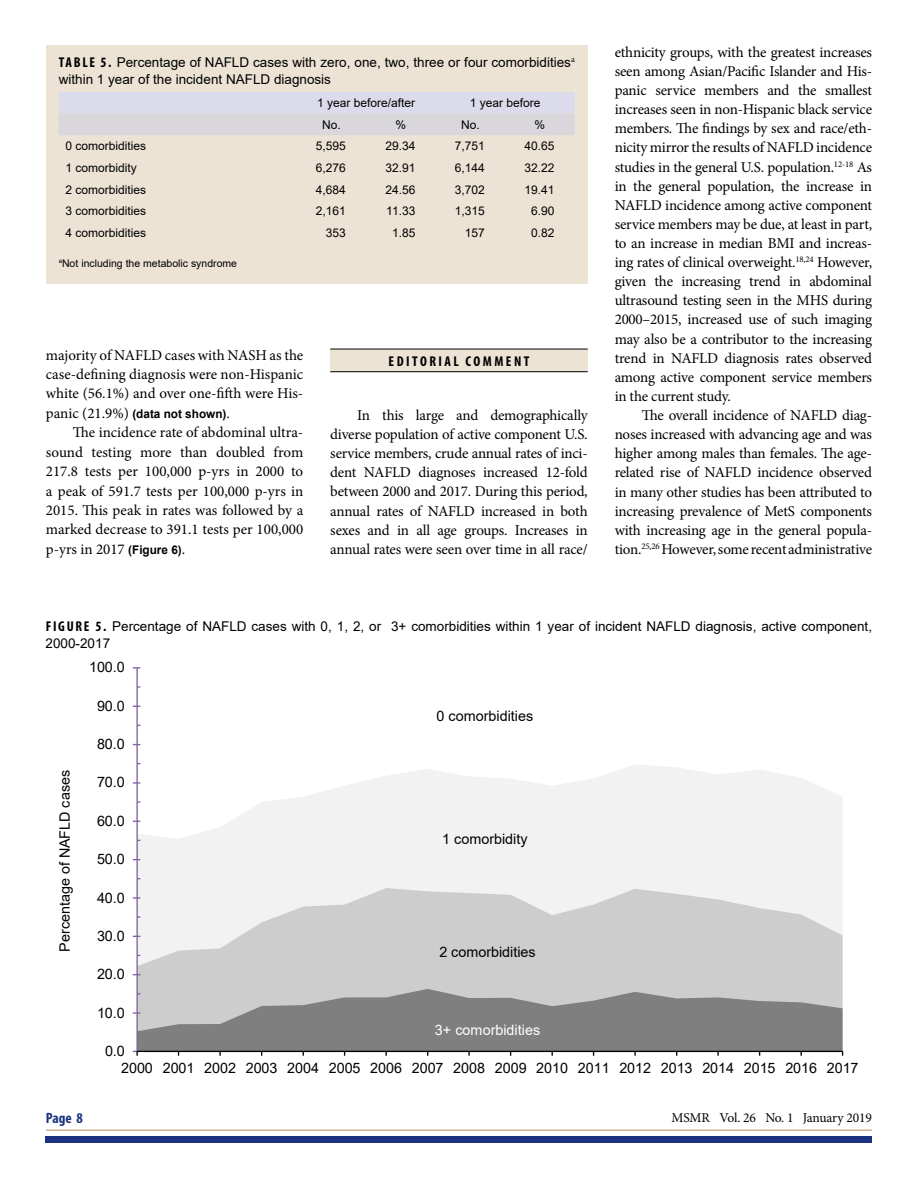
<style>
.page{position:relative;width:918px;height:1188px;background:#fff}
.page>*{position:absolute;margin:0;border:0;box-sizing:border-box;transform-origin:0 0}
.Body{font:15px/19px "Minion Pro";letter-spacing:-.01em;color:#000;text-align:justify}
.t1{font:700 condensed 15px "Myriad Pro";color:#1b3281}
.t2{font:14.4px "Arial";letter-spacing:-.005em;color:#000}
.t3{font:14.4px "Arial";color:#fff}
.Heads_Rules__copy_pa{font:700 condensed 14.25px "Myriad Pro";letter-spacing:.17em;color:#000}
.Table_Heads{font:13.5px/16.5px "Arial";color:#000}
.t4{font:13.5px "Minion Pro";letter-spacing:-.01em;color:#010202}
.Table_Text{font:12px "Arial";color:#000}
.Body-2{font:700 12px "Arial";color:#000}
.Table_Text-2{font:10.5px "Arial";color:#000}
.s1{font-family:"Myriad Pro";font-weight:700;font-stretch:condensed;font-size:14.25px}
.s2{font-family:"Minion Pro";font-weight:400;font-size:15px}
.s3{font-family:"Arial";font-weight:700;font-size:12px}
.s4{color:#000}
</style>
<div class="page">
<div style="left:46px;top:1136px;width:826px;height:6px;background:#1b3281"></div>
<hr style="left:46px;top:1129px;width:826px;height:2px;background:#cfb691">
<div style="left:330px;top:349px;width:258px;height:23px;background:#ece3d5"></div>
<hr style="left:330px;top:371px;width:258px;height:1px;background:#000">
<hr style="left:330px;top:349px;width:258px;height:1px;background:#000">
<div style="left:46px;top:46px;width:542px;height:238px;background:#ece3d5"></div>
<svg style="left:59px;top:92px;width:516px;height:43px;background:#dad8e3"></svg>
<svg style="left:138px;top:764px;width:704px;height:124px;fill:#f2f2f2"></svg>
<svg style="left:138px;top:888px;width:705px;height:101px;fill:#cdcdcd"></svg>
<svg style="left:138px;top:989px;width:705px;height:62px;background:#909090"></svg>
<hr style="left:136px;top:668px;width:2px;height:383px;background:#8064a2">
<svg style="left:133px;top:1012px;width:7px;height:2px"></svg>
<svg style="left:133px;top:897px;width:7px;height:2px"></svg>
<svg style="left:133px;top:782px;width:7px;height:2px"></svg>
<svg style="left:133px;top:667px;width:7px;height:2px"></svg>
<hr style="left:137px;top:1051px;width:706px;height:1px;background:#000">
<svg style="left:133px;top:1051px;width:7px;height:5px"></svg>
<p class="Table_Heads" style="left:59px;top:54px;width:518px"><span class="s1">TABLE 5.</span> Percentage of NAFLD cases with zero, one, two, three or four comorbidities<sup>a </sup>within 1 year of the incident NAFLD diagnosis</p>
<p class="Table_Text" style="left:317px;top:95px;width:100px">1 year before/after</p>
<p class="Table_Text" style="left:470px;top:95px;width:72px">1 year before</p>
<p class="Table_Text" style="left:322px;top:116px;width:20px">No.</p>
<p class="Table_Text" style="left:396px;top:116px;width:12px">%</p>
<p class="Table_Text" style="left:461px;top:116px;width:20px">No.</p>
<p class="Table_Text" style="left:535px;top:116px;width:12px">%</p>
<p class="Table_Text" style="left:65px;top:138px;width:82px">0 comorbidities</p>
<p class="Table_Text" style="left:316px;top:138px;width:32px">5,595</p>
<p class="Table_Text" style="left:385px;top:138px;width:32px">29.34</p>
<p class="Table_Text" style="left:455px;top:138px;width:32px">7,751</p>
<p class="Table_Text" style="left:524px;top:138px;width:32px">40.65</p>
<p class="Table_Text" style="left:65px;top:160px;width:73px">1 comorbidity</p>
<p class="Table_Text" style="left:316px;top:160px;width:32px">6,276</p>
<p class="Table_Text" style="left:385px;top:160px;width:32px">32.91</p>
<p class="Table_Text" style="left:455px;top:160px;width:32px">6,144</p>
<p class="Table_Text" style="left:524px;top:160px;width:32px">32.22</p>
<p class="Table_Text" style="left:65px;top:181px;width:82px">2 comorbidities</p>
<p class="Table_Text" style="left:316px;top:181px;width:32px">4,684</p>
<p class="Table_Text" style="left:385px;top:181px;width:32px">24.56</p>
<p class="Table_Text" style="left:455px;top:181px;width:32px">3,702</p>
<p class="Table_Text" style="left:524px;top:181px;width:32px">19.41</p>
<p class="Table_Text" style="left:65px;top:203px;width:82px">3 comorbidities</p>
<p class="Table_Text" style="left:316px;top:203px;width:32px">2,161</p>
<p class="Table_Text" style="left:386px;top:203px;width:31px">11.33</p>
<p class="Table_Text" style="left:455px;top:203px;width:32px">1,315</p>
<p class="Table_Text" style="left:531px;top:203px;width:25px">6.90</p>
<p class="Table_Text" style="left:65px;top:224px;width:82px">4 comorbidities</p>
<p class="Table_Text" style="left:326px;top:224px;width:22px">353</p>
<p class="Table_Text" style="left:392px;top:224px;width:25px">1.85</p>
<p class="Table_Text" style="left:465px;top:224px;width:22px">157</p>
<p class="Table_Text" style="left:531px;top:224px;width:25px">0.82</p>
<p class="Table_Text-2" style="left:59px;top:256px;width:180px"><sup>a</sup>Not including the metabolic syndrome</p>
<p class="Body" style="left:46px;top:345px;width:259px;line-height:19.5px">majority of NAFLD cases with NASH as the case-defining diagnosis were non-Hispanic white (56.1%) and over one-fifth were His-</p>
<p class="Body-2" style="left:46px;top:405px;width:185px"><span class="s2">panic (21.9%)</span> (data not shown)<span class="s2">.</span></p>
<p class="Body" style="left:46px;top:423px;width:259px;line-height:19.5px;text-indent:27px">The incidence rate of abdominal ultra&shy;sound testing more than doubled from 217.8 tests per 100,000 p-yrs in 2000 to a peak of 591.7 tests per 100,000 p-yrs in 2015. This peak in rates was followed by a marked decrease to 391.1 tests per 100,000 p-yrs in 2017 <span class="s3">(Figure 6)</span>.</p>
<h2 class="Heads_Rules__copy_pa" style="left:389px;top:352px;width:142px">EDITORIAL COMMENT</h2>
<p class="Body" style="left:330px;top:405px;width:259px;text-indent:27px">In this large and demographically diverse population of active component U.S. service members, crude annual rates of inci&shy;dent NAFLD diagnoses increased 12-fold between 2000 and 2017. During this period, annual rates of NAFLD increased in both sexes and in all age groups. Increases in annual rates were seen over time in all race/</p>
<p class="Body" style="left:615px;top:43px;width:259px">ethnicity groups, with the greatest increases seen among Asian/Pacific Islander and His&shy;panic service members and the smallest increases seen in non-Hispanic black service members. The findings by sex and race/eth&shy;nicity mirror the results of NAFLD incidence studies in the general U.S. population.<sup>12-18</sup> As in the general population, the increase in NAFLD incidence among active component service members may be due, at least in part, to an increase in median BMI and increas&shy;ing rates of clinical overweight.<sup>18,24</sup> However, given the increasing trend in abdominal ultrasound testing seen in the MHS during 2000–2015, increased use of such imaging may also be a contributor to the increasing trend in NAFLD diagnosis rates observed among active component service members in the current study.</p>
<p class="Body" style="left:615px;top:406px;width:259px;text-indent:27px">The overall incidence of NAFLD diag&shy;noses increased with advancing age and was higher among males than females. The age&shy;related rise of NAFLD incidence observed in many other studies has been attributed to increasing prevalence of MetS components with increasing age in the general popula&shy;tion.<sup>25,26</sup> However, some recent administrative</p>
<p class="Table_Heads" style="left:46px;top:618px;width:828px"><span class="s1">FIGURE 5.</span> Percentage of NAFLD cases with 0, 1, 2, or 3+ comorbidities within 1 year of incident NAFLD diagnosis, active component,<br>2000-2017</p>
<p class="t2" style="left:55px;top:952px;width:183px;rotate:-90deg">Percentage of NAFLD cases</p>
<p class="t2" style="left:89px;top:657px;width:37px">100.0</p>
<p class="t2" style="left:97px;top:696px;width:29px">90.0</p>
<p class="t2" style="left:97px;top:734px;width:29px">80.0</p>
<p class="t2" style="left:97px;top:772px;width:29px">70.0</p>
<p class="t2" style="left:97px;top:811px;width:29px">60.0</p>
<p class="t2" style="left:97px;top:849px;width:29px">50.0</p>
<p class="t2" style="left:97px;top:888px;width:29px">40.0</p>
<p class="t2" style="left:97px;top:926px;width:29px">30.0</p>
<p class="t2" style="left:97px;top:964px;width:29px">20.0</p>
<p class="t2" style="left:97px;top:1003px;width:29px">10.0</p>
<p class="t2" style="left:105px;top:1041px;width:21px">0.0</p>
<p class="t2" style="left:436px;top:706px;width:98px">0 comorbidities</p>
<p class="t2" style="left:442px;top:829px;width:87px">1 comorbidity</p>
<p class="t2" style="left:439px;top:942px;width:98px">2 comorbidities</p>
<p class="t3" style="left:435px;top:1020px;width:107px">3+ comorbidities</p>
<p class="t2" style="left:121px;top:1058px;width:739px">2000 2001 2002 2003 2004 2005 2006 2007 2008 2009 2010 2011 2012 2013 2014 2015 2016 2017</p>
<p class="t1" style="left:46px;top:1109px;width:39px">Page 8</p>
<p class="t4" style="left:671px;top:1109px;width:202px"><span class="s4">MSMR</span> Vol. 26 No. 1 January 2019</p>
</div>
